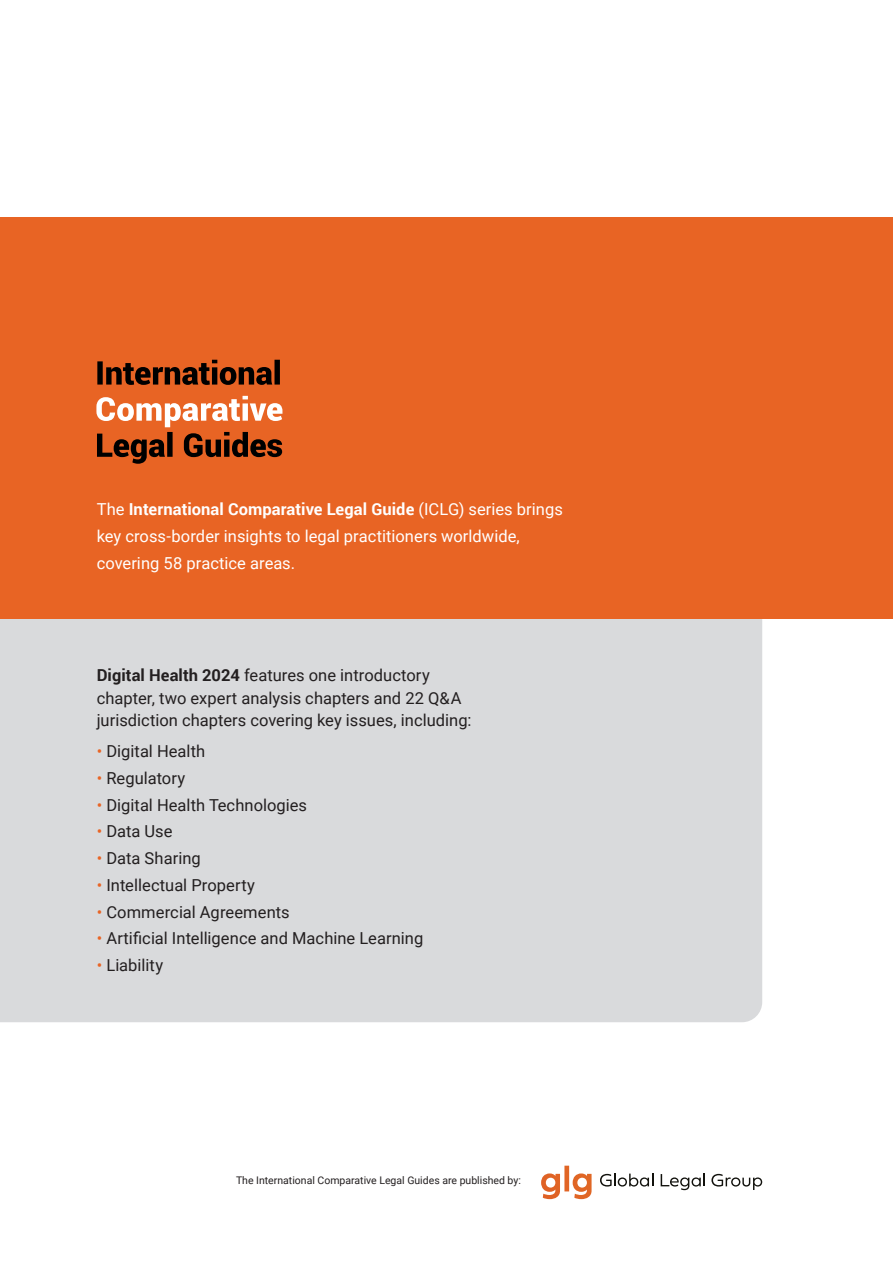
<style>
.page{position:relative;width:893px;height:1263px;background:#fff}
.page>*{position:absolute;margin:0;border:0;box-sizing:border-box;transform-origin:0 0}
.t1{font:16.5px/22.5px "Roboto";color:#231f20}
.t2{font:16.5px/27px "Roboto";color:#fff}
.t3{font:10.5px "Roboto";color:#231f20}
.s1{font-weight:700}
.s2{color:#e86424}
</style>
<div class="page">
<div style="left:0;top:619px;width:762px;height:403px;background:#d9dadc"></div>
<div style="left:0;top:217px;width:893px;height:402px;background:#e86424"></div>
<svg style="left:97px;top:396px;width:185px;height:68px"></svg>
<svg style="left:97px;top:360px;width:183px;height:25px"></svg>
<svg style="left:541px;top:1166px;width:51px;height:33px"></svg>
<svg style="left:600px;top:1173px;width:53px;height:13px"></svg>
<svg style="left:661px;top:1173px;width:44px;height:17px"></svg>
<svg style="left:711px;top:1174px;width:51px;height:16px"></svg>
<p class="t2" style="left:97px;top:495px;width:468px">The <span class="s1">International Comparative Legal Guide</span> (ICLG) series brings key cross-border insights to legal practitioners worldwide, covering 58 practice areas.</p>
<p class="t1" style="left:97px;top:663px;width:376px"><span class="s1">Digital Health 2024</span> features one introductory chapter, two expert analysis chapters and 22 Q&amp;A jurisdiction chapters covering key issues, including:</p>
<p class="t1" style="left:97px;top:739px;width:110px"><span class="s2">•</span> Digital Health</p>
<p class="t1" style="left:97px;top:766px;width:90px"><span class="s2">•</span> Regulatory</p>
<p class="t1" style="left:97px;top:793px;width:212px"><span class="s2">•</span> Digital Health Technologies</p>
<p class="t1" style="left:97px;top:820px;width:77px"><span class="s2">•</span> Data Use</p>
<p class="t1" style="left:97px;top:846px;width:106px"><span class="s2">•</span> Data Sharing</p>
<p class="t1" style="left:97px;top:873px;width:160px"><span class="s2">•</span> Intellectual Property</p>
<p class="t1" style="left:97px;top:900px;width:195px"><span class="s2">•</span> Commercial Agreements</p>
<p class="t1" style="left:97px;top:927px;width:328px"><span class="s2">•</span> Artificial Intelligence and Machine Learning</p>
<p class="t1" style="left:97px;top:953px;width:68px"><span class="s2">•</span> Liability</p>
<p class="t3" style="left:236px;top:1172px;width:286px">The International Comparative Legal Guides are published by:</p>
</div>
